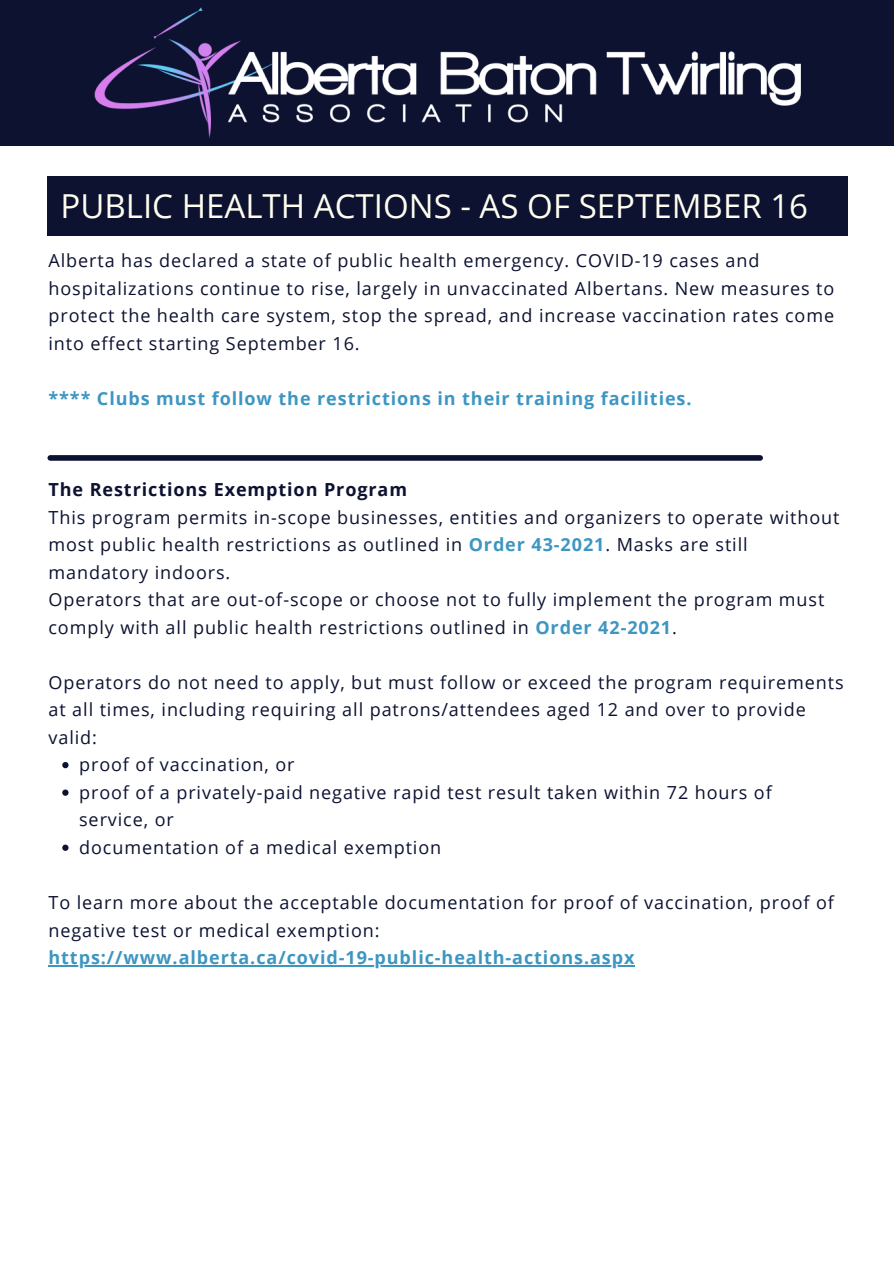
<style>
.page{position:relative;width:894px;height:1264px;background:#fff}
.page>*{position:absolute;margin:0;border:0;box-sizing:border-box;transform-origin:0 0}
.t1{font:33px "Open Sans";color:#fefdef}
.t2{font:18px/27.5px "Open Sans";letter-spacing:.05em;color:#0c1230}
.t3{font:700 18px "Open Sans";letter-spacing:.05em;color:#3d96c2}
.t4{font:700 18px "Open Sans";letter-spacing:.05em;color:#0c1230}
.s1{font-weight:700;color:#3d96c2}
</style>
<div class="page">
<div style="left:0;top:0;width:893px;height:145px;background:#0c1230"></div>
<img style="left:94px;top:8px;width:706px;height:130px">
<div style="left:47px;top:176px;width:800px;height:60px;background:#0c1230"></div>
<svg style="left:62px;top:762px;width:6px;height:6px"></svg>
<svg style="left:62px;top:789px;width:6px;height:6px"></svg>
<svg style="left:62px;top:844px;width:6px;height:6px"></svg>
<hr style="left:48px;top:965px;width:587px;height:1px;background:#3d96c2">
<div style="left:50px;top:455px;width:710px;height:6px;background:#0c1230"></div>
<p class="t1" style="left:60px;top:183px;width:749px">PUBLIC HEALTH ACTIONS - AS OF SEPTEMBER 16</p>
<p class="t2" style="left:48px;top:246px;width:787px">Alberta has declared a state of public health emergency. COVID-19 cases and hospitalizations continue to rise, largely in unvaccinated Albertans. New measures to protect the health care system, stop the spread, and increase vaccination rates come into effect starting September 16.</p>
<p class="t3" style="left:48px;top:385px;width:644px">**** Clubs must follow the restrictions in their training facilities.</p>
<p class="t4" style="left:48px;top:477px;width:360px">The Restrictions Exemption Program</p>
<p class="t2" style="left:48px;top:503px;width:792px">This program permits in-scope businesses, entities and organizers to operate without most public health restrictions as outlined in <span class="s1">Order 43-2021</span>. Masks are still mandatory indoors.</p>
<p class="t2" style="left:48px;top:585px;width:777px">Operators that are out-of-scope or choose not to fully implement the program must comply with all public health restrictions outlined in <span class="s1">Order 42-2021</span>.</p>
<p class="t2" style="left:48px;top:668px;width:796px">Operators do not need to apply, but must follow or exceed the program requirements at all times, including requiring all patrons/attendees aged 12 and over to provide valid:</p>
<p class="t2" style="left:79px;top:750px;width:217px">proof of vaccination, or</p>
<p class="t2" style="left:79px;top:778px;width:694px">proof of a privately-paid negative rapid test result taken within 72 hours of service, or</p>
<p class="t2" style="left:79px;top:833px;width:363px">documentation of a medical exemption</p>
<p class="t2" style="left:48px;top:888px;width:786px">To learn more about the acceptable documentation for proof of vaccination, proof of negative test or medical exemption:</p>
<p class="t3" style="left:48px;top:944px;width:587px">https://www.alberta.ca/covid-19-public-health-actions.aspx</p>
</div>
